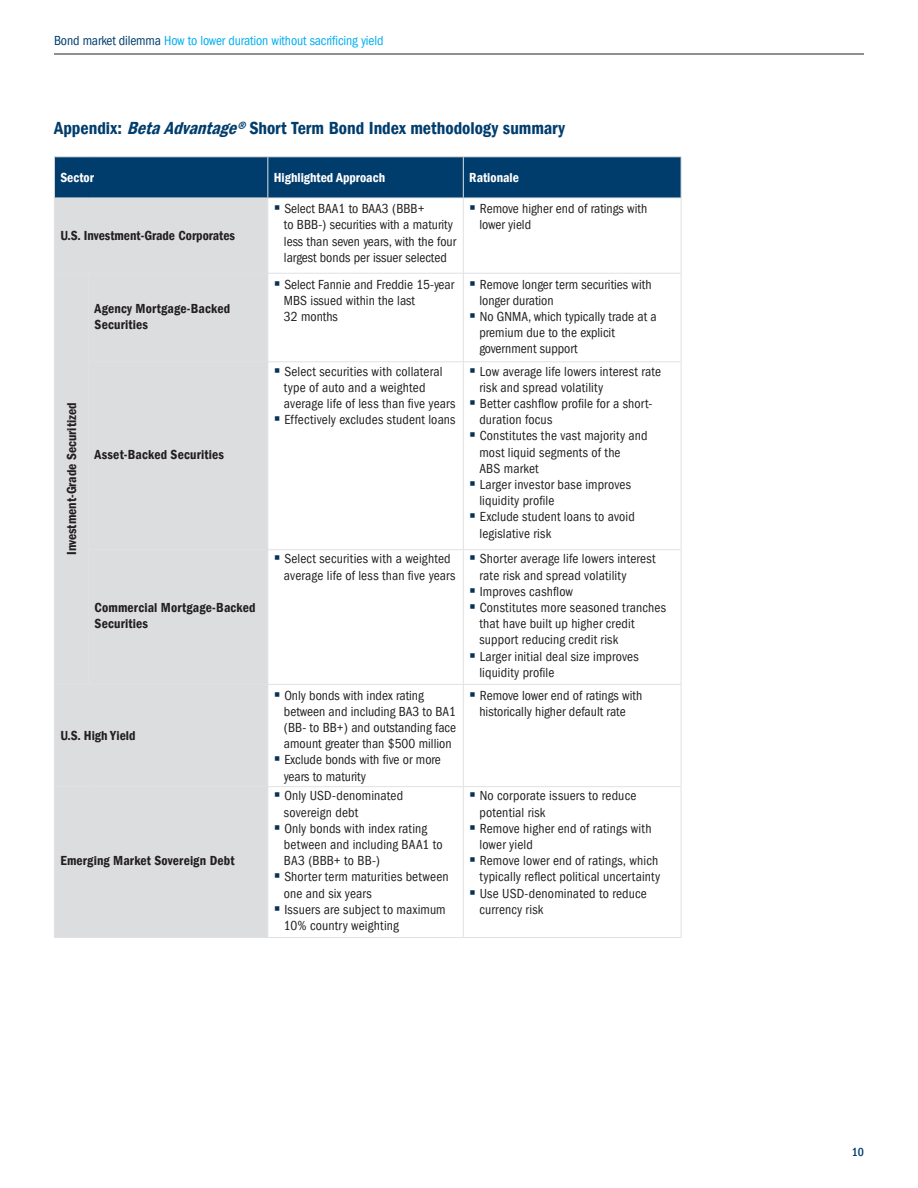
<style>
.page{position:relative;width:918px;height:1188px;background:#fff}
.page>*{position:absolute;margin:0;border:0;box-sizing:border-box;transform-origin:0 0}
.t1{font:18px "ITC Frank Gofor Ameriprise Dm Cn";color:#003d6d}
.t2{font:condensed 13.5px/16.2px "ITC Frank Gofor Ameriprise";letter-spacing:.005em;color:#231f20}
.t3{font:13.5px/16.2px "ITC Frank Gofor Ameriprise Dm Cn";letter-spacing:.01em;color:#231f20}
.t4{font:condensed 13.5px "ITC Frank Gofor Ameriprise";letter-spacing:-.01em;color:#00aeef}
.t5{font:13.5px "ITC Frank Gofor Ameriprise Dm Cn";color:#fff}
.t6{font:500 condensed 12px "ITC Frank Gofor Ameriprise";color:#003d6d}
.s1{color:#003d6d}
.s2{font-style:italic}
</style>
<div class="page">
<hr style="left:54px;top:54px;width:810px;height:1px;background:#231f20">
<div style="left:55px;top:157px;width:626px;height:41px;background:#003d6d"></div>
<div style="left:55px;top:199px;width:212px;height:738px;background:#dcdddf"></div>
<hr style="left:54px;top:156px;width:35px;height:1px;background:#e0e1e3">
<hr style="left:54px;top:157px;width:1px;height:41px;background:#e0e1e3">
<hr style="left:89px;top:156px;width:179px;height:1px;background:#e0e1e3">
<hr style="left:268px;top:156px;width:195px;height:1px;background:#e0e1e3">
<hr style="left:267px;top:157px;width:1px;height:41px;background:#e0e1e3">
<hr style="left:463px;top:156px;width:218px;height:1px;background:#e0e1e3">
<hr style="left:463px;top:157px;width:1px;height:41px;background:#e0e1e3">
<hr style="left:681px;top:157px;width:1px;height:41px;background:#e0e1e3">
<hr style="left:54px;top:198px;width:35px;height:1px;background:#e0e1e3">
<hr style="left:89px;top:198px;width:179px;height:1px;background:#e0e1e3">
<hr style="left:268px;top:198px;width:195px;height:1px;background:#e0e1e3">
<hr style="left:463px;top:198px;width:218px;height:1px;background:#e0e1e3">
<hr style="left:463px;top:362px;width:1px;height:187px;background:#e0e1e3">
<hr style="left:681px;top:362px;width:1px;height:187px;background:#e0e1e3">
<hr style="left:268px;top:549px;width:195px;height:1px;background:#e0e1e3">
<hr style="left:463px;top:549px;width:218px;height:1px;background:#e0e1e3">
<hr style="left:463px;top:550px;width:1px;height:134px;background:#e0e1e3">
<hr style="left:681px;top:550px;width:1px;height:134px;background:#e0e1e3">
<hr style="left:268px;top:684px;width:195px;height:1px;background:#e0e1e3">
<hr style="left:463px;top:684px;width:218px;height:1px;background:#e0e1e3">
<hr style="left:463px;top:685px;width:1px;height:101px;background:#e0e1e3">
<hr style="left:681px;top:685px;width:1px;height:101px;background:#e0e1e3">
<hr style="left:268px;top:786px;width:195px;height:1px;background:#e0e1e3">
<hr style="left:463px;top:786px;width:218px;height:1px;background:#e0e1e3">
<hr style="left:463px;top:787px;width:1px;height:150px;background:#e0e1e3">
<hr style="left:681px;top:787px;width:1px;height:150px;background:#e0e1e3">
<hr style="left:268px;top:937px;width:195px;height:1px;background:#e0e1e3">
<hr style="left:463px;top:937px;width:218px;height:1px;background:#e0e1e3">
<hr style="left:54px;top:198px;width:1px;height:75px;background:#e0e1e3">
<hr style="left:54px;top:273px;width:35px;height:1px;background:#e0e1e3">
<hr style="left:54px;top:274px;width:1px;height:88px;background:#e0e1e3">
<hr style="left:54px;top:362px;width:1px;height:188px;background:#e0e1e3">
<hr style="left:54px;top:550px;width:1px;height:134px;background:#e0e1e3">
<hr style="left:89px;top:273px;width:179px;height:1px;background:#e0e1e3">
<hr style="left:88px;top:274px;width:1px;height:87px;background:#e0e1e3">
<hr style="left:88px;top:361px;width:180px;height:1px;background:#e0e1e3">
<hr style="left:88px;top:362px;width:1px;height:187px;background:#e0e1e3">
<hr style="left:267px;top:362px;width:1px;height:187px;background:#e0e1e3">
<hr style="left:88px;top:549px;width:180px;height:1px;background:#e0e1e3">
<hr style="left:88px;top:550px;width:1px;height:134px;background:#e0e1e3">
<hr style="left:267px;top:550px;width:1px;height:134px;background:#e0e1e3">
<hr style="left:54px;top:684px;width:35px;height:1px;background:#e0e1e3">
<hr style="left:54px;top:685px;width:1px;height:101px;background:#e0e1e3">
<hr style="left:89px;top:684px;width:179px;height:1px;background:#e0e1e3">
<hr style="left:267px;top:685px;width:1px;height:101px;background:#e0e1e3">
<hr style="left:54px;top:786px;width:35px;height:1px;background:#e0e1e3">
<hr style="left:54px;top:787px;width:1px;height:150px;background:#e0e1e3">
<hr style="left:89px;top:786px;width:179px;height:1px;background:#e0e1e3">
<hr style="left:267px;top:787px;width:1px;height:150px;background:#e0e1e3">
<hr style="left:54px;top:937px;width:35px;height:1px;background:#e0e1e3">
<hr style="left:89px;top:937px;width:179px;height:1px;background:#e0e1e3">
<hr style="left:267px;top:274px;width:1px;height:87px;background:#e0e1e3">
<hr style="left:463px;top:274px;width:1px;height:87px;background:#e0e1e3">
<hr style="left:681px;top:274px;width:1px;height:87px;background:#e0e1e3">
<hr style="left:268px;top:361px;width:195px;height:1px;background:#e0e1e3">
<hr style="left:463px;top:361px;width:218px;height:1px;background:#e0e1e3">
<hr style="left:267px;top:198px;width:1px;height:75px;background:#e0e1e3">
<hr style="left:463px;top:198px;width:1px;height:75px;background:#e0e1e3">
<hr style="left:681px;top:198px;width:1px;height:75px;background:#e0e1e3">
<hr style="left:268px;top:273px;width:195px;height:1px;background:#e0e1e3">
<hr style="left:463px;top:273px;width:218px;height:1px;background:#e0e1e3">
<p class="t4" style="left:54px;top:33px;width:331px"><span class="s1">Bond market dilemma</span> How to lower duration without sacrificing yield</p>
<h1 class="t1" style="left:54px;top:118px;width:512px">Appendix: <span class="s2">BetaAdvantage®</span>Short Term Bond Index methodology summary</h1>
<p class="t5" style="left:60px;top:170px;width:35px">Sector</p>
<p class="t5" style="left:274px;top:170px;width:113px">Highlighted Approach</p>
<p class="t5" style="left:469px;top:170px;width:51px">Rationale</p>
<p class="t3" style="left:60px;top:228px;width:176px">U.S. Investment-Grade Corporates</p>
<p class="t3" style="left:95px;top:300px;width:137px">Agency Mortgage-Backed<br>Securities</p>
<p class="t3" style="left:64px;top:555px;width:154px;rotate:-90deg">Investment-Grade Securitized</p>
<p class="t3" style="left:95px;top:446px;width:131px">Asset-Backed Securities</p>
<p class="t3" style="left:95px;top:600px;width:163px">Commercial Mortgage-Backed<br>Securities</p>
<p class="t3" style="left:60px;top:728px;width:77px">U.S. High Yield</p>
<p class="t3" style="left:60px;top:853px;width:176px">Emerging Market Sovereign Debt</p>
<p class="t2" style="left:284px;top:201px;width:174px">Select BAA1 to BAA3 (BBB+<br>to BBB-) securities with a maturity less than seven years, with the four largest bonds per issuer selected</p>
<p class="t2" style="left:479px;top:201px;width:169px">Remove higher end of ratings with lower yield</p>
<p class="t2" style="left:284px;top:276px;width:172px">Select Fannie and Freddie 15-year<br>MBS issued within the last<br>32 months</p>
<p class="t2" style="left:479px;top:276px;width:179px">Remove longer term securities with longer duration<br>No GNMA, which typically trade at a premium due to the explicit government support</p>
<p class="t2" style="left:284px;top:363px;width:173px">Select securities with collateral type of auto and a weighted average life of less than five years Effectively excludes student loans</p>
<p class="t2" style="left:479px;top:363px;width:183px">Low average life lowers interest rate risk and spread volatility<br>Better cashflow profile for a short&shy;duration focus<br>Constitutes the vast majority and most liquid segments of the<br>ABS market<br>Larger investor base improves liquidity profile<br>Exclude student loans to avoid legislative risk</p>
<p class="t2" style="left:284px;top:551px;width:173px">Select securities with a weighted average life of less than five years</p>
<p class="t2" style="left:479px;top:551px;width:188px">Shorter average life lowers interest rate risk and spread volatility<br>Improves cashflow<br>Constitutes more seasoned tranches that have built up higher credit support reducing credit risk<br>Larger initial deal size improves liquidity profile</p>
<p class="t2" style="left:284px;top:687px;width:174px">Only bonds with index rating between and including BA3 to BA1 (BB- to BB+) and outstanding face amount greater than $500 million<br>Exclude bonds with five or more years to maturity</p>
<p class="t2" style="left:479px;top:687px;width:164px">Remove lower end of ratings with historically higher default rate</p>
<p class="t2" style="left:284px;top:788px;width:166px">Only USD-denominated sovereign debt<br>Only bonds with index rating between and including BAA1 to<br>BA3 (BBB+ to BB-)<br>Shorter term maturities between one and six years<br>Issuers are subject to maximum<br>10% country weighting</p>
<p class="t2" style="left:479px;top:788px;width:182px">No corporate issuers to reduce potential risk<br>Remove higher end of ratings with lower yield<br>Remove lower end of ratings, which typically reflect political uncertainty<br>Use USD-denominated to reduce currency risk</p>
<p class="t6" style="left:852px;top:1145px;width:14px">10</p>
</div>
